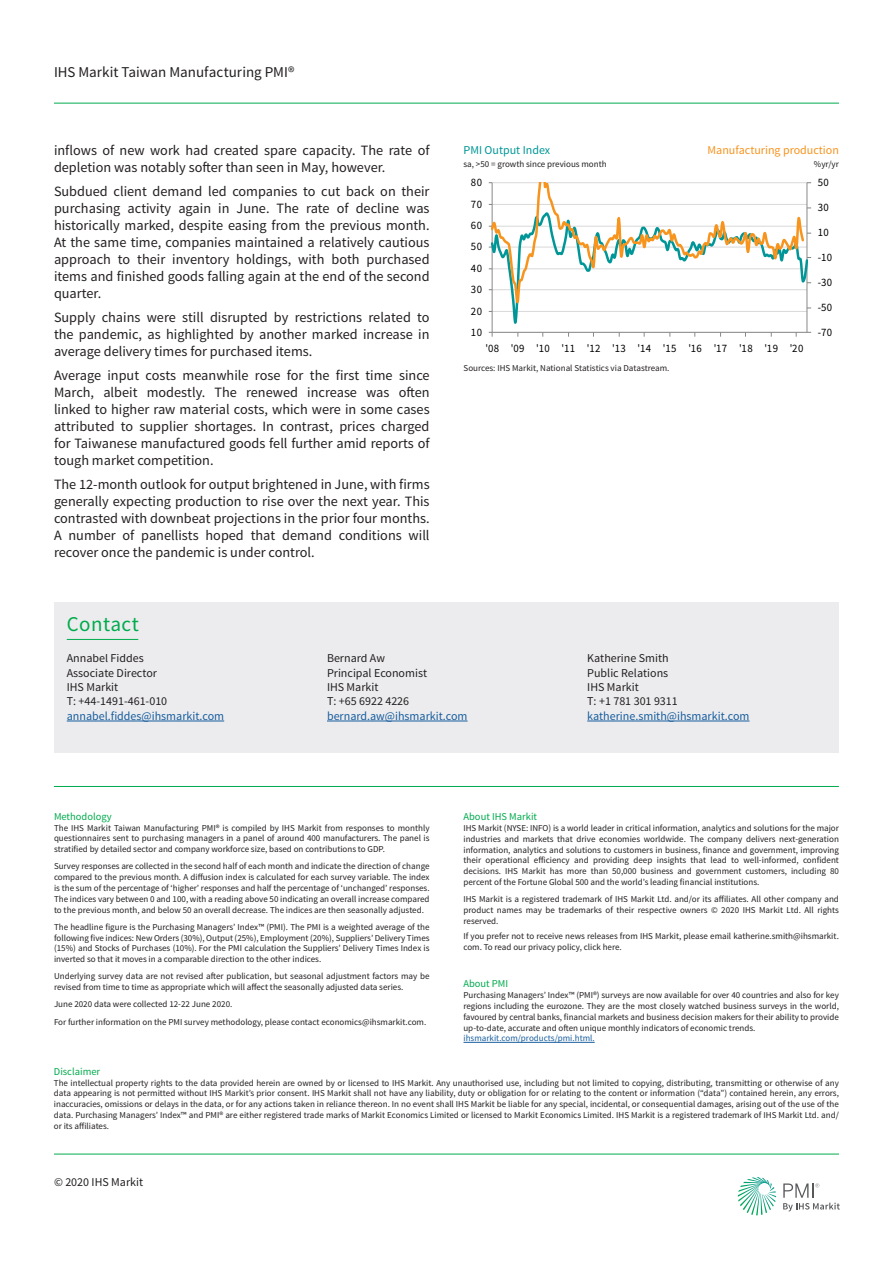
<style>
.page{position:relative;width:893px;height:1263px;background:#fff}
.page>*{position:absolute;margin:0;border:0;box-sizing:border-box;transform-origin:0 0}
.Section_header{font:21px "Source Sans Pro";letter-spacing:.025em;color:#00ab4d}
.t1{font:15px "Source Sans Pro";color:#231f20}
.Body_copy_2{font:14.25px/17.1px "Source Sans Pro";color:#231f20;text-align:justify}
.Chart_title{font:12px "Source Sans Pro";color:#231f20}
.Chart_title-2{font:12px "Source Sans Pro";color:#175d9e}
.Chart_title-3{font:12px "Source Sans Pro";color:#f7931d}
.Chart_title-4{font:12px "Source Sans Pro";color:#009696}
.t2{font:11.25px "Source Sans Pro";letter-spacing:.04em;color:#000;scale:.96 1}
.Boiler_subheader{font:10.5px "Source Sans Pro";color:#00ab4d}
.Boiler{font:9px/10.8px "Source Sans Pro";color:#231f20;text-align:justify}
.Axis_title{font:9px "Source Sans Pro";color:#231f20}
.Boiler-2{font:9px "Source Sans Pro";color:#175d9e}
</style>
<div class="page">
<hr style="left:54px;top:103px;width:785px;height:1px;background:#00ab4d">
<svg style="left:738px;top:1177px;width:38px;height:38px"></svg>
<svg style="left:783px;top:1183px;width:57px;height:28px"></svg>
<hr style="left:54px;top:1154px;width:785px;height:1px;background:#00ab4d">
<hr style="left:54px;top:786px;width:785px;height:1px;background:#00ab4d">
<hr style="left:806px;top:183px;width:1px;height:149px;background:#868686">
<hr style="left:492px;top:183px;width:1px;height:149px;background:#868686">
<hr style="left:492px;top:332px;width:315px;height:1px;background:#868686">
<svg style="left:489px;top:332px;width:4px;height:5px"></svg>
<svg style="left:489px;top:182px;width:322px;height:142px"></svg>
<div style="left:54px;top:653px;width:785px;height:100px;background:#ececee"></div>
<hr style="left:67px;top:721px;width:157px;height:1px;background:#175d9e">
<hr style="left:327px;top:721px;width:141px;height:1px;background:#175d9e">
<hr style="left:587px;top:721px;width:162px;height:1px;background:#175d9e">
<div style="left:54px;top:602px;width:785px;height:51px;background:#ececee"></div>
<hr style="left:67px;top:639px;width:71px;height:1px;background:#00ab4d">
<hr style="left:463px;top:1042px;width:132px;height:1px;background:#175d9e">
<h2 class="t1" style="left:54px;top:63px;width:242px">IHS Markit Taiwan Manufacturing PMI®</h2>
<p class="Body_copy_2" style="left:54px;top:142px;width:377px">inflows of new work had created spare capacity. The rate of depletion was notably softer than seen in May, however.</p>
<p class="Body_copy_2" style="left:54px;top:183px;width:377px">Subdued client demand led companies to cut back on their purchasing activity again in June. The rate of decline was historically marked, despite easing from the previous month.<br>At the same time, companies maintained a relatively cautious approach to their inventory holdings, with both purchased items and finished goods falling again at the end of the second quarter.</p>
<p class="Body_copy_2" style="left:54px;top:309px;width:377px">Supply chains were still disrupted by restrictions related to the pandemic, as highlighted by another marked increase in average delivery times for purchased items.</p>
<p class="Body_copy_2" style="left:54px;top:367px;width:377px">Average input costs meanwhile rose for the first time since March, albeit modestly. The renewed increase was often linked to higher raw material costs, which were in some cases attributed to supplier shortages. In contrast, prices charged for Taiwanese manufactured goods fell further amid reports of tough market competition.</p>
<p class="Body_copy_2" style="left:54px;top:476px;width:377px">The 12-month outlook for output brightened in June, with firms generally expecting production to rise over the next year. This contrasted with downbeat projections in the prior four months.<br>A number of panellists hoped that demand conditions will recover once the pandemic is under control.</p>
<p class="Section_header" style="left:67px;top:611px;width:74px">Contact</p>
<p class="Chart_title-4" style="left:464px;top:142px;width:88px">PMI Output Index</p>
<p class="Axis_title" style="left:463px;top:159px;width:145px">sa, &gt;50 = growth since previous month</p>
<p class="t2" style="left:471px;top:176px;width:13px">80</p>
<p class="t2" style="left:471px;top:197px;width:13px">70</p>
<p class="t2" style="left:471px;top:218px;width:13px">60</p>
<p class="t2" style="left:471px;top:240px;width:13px">50</p>
<p class="t2" style="left:471px;top:261px;width:13px">40</p>
<p class="t2" style="left:471px;top:282px;width:13px">30</p>
<p class="t2" style="left:471px;top:304px;width:13px">20</p>
<p class="t2" style="left:471px;top:325px;width:13px">10</p>
<p class="Chart_title-3" style="left:708px;top:142px;width:133px">Manufacturing production</p>
<p class="Axis_title" style="left:814px;top:159px;width:26px">%yr/yr</p>
<p class="t2" style="left:818px;top:176px;width:13px">50</p>
<p class="t2" style="left:818px;top:201px;width:13px">30</p>
<p class="t2" style="left:818px;top:226px;width:13px">10</p>
<p class="t2" style="left:818px;top:250px;width:17px">-10</p>
<p class="t2" style="left:818px;top:275px;width:17px">-30</p>
<p class="t2" style="left:818px;top:300px;width:17px">-50</p>
<p class="t2" style="left:818px;top:325px;width:17px">-70</p>
<p class="t2" style="left:486px;top:341px;width:333px">'08 '09 '10 '11 '12 '13 '14 '15 '16 '17 '18 '19 '20</p>
<p class="Axis_title" style="left:464px;top:362px;width:207px">Sources: IHS Markit, National Statistics via Datastream.</p>
<p class="Chart_title" style="left:67px;top:651px;width:78px">Annabel Fiddes</p>
<p class="Chart_title" style="left:67px;top:665px;width:92px">Associate Director</p>
<p class="Chart_title" style="left:67px;top:679px;width:53px">IHS Markit</p>
<p class="Chart_title" style="left:67px;top:694px;width:102px">T: +44-1491-461-010</p>
<p class="Chart_title-2" style="left:67px;top:708px;width:159px">annabel.fiddes@ihsmarkit.com</p>
<p class="Chart_title" style="left:327px;top:651px;width:59px">Bernard Aw</p>
<p class="Chart_title" style="left:327px;top:665px;width:102px">Principal Economist</p>
<p class="Chart_title" style="left:327px;top:679px;width:53px">IHS Markit</p>
<p class="Chart_title" style="left:327px;top:694px;width:84px">T: +65 6922 4226</p>
<p class="Chart_title-2" style="left:327px;top:708px;width:142px">bernard.aw@ihsmarkit.com</p>
<p class="Chart_title" style="left:587px;top:651px;width:83px">Katherine Smith</p>
<p class="Chart_title" style="left:587px;top:665px;width:82px">Public Relations</p>
<p class="Chart_title" style="left:587px;top:679px;width:53px">IHS Markit</p>
<p class="Chart_title" style="left:587px;top:694px;width:92px">T: +1 781 301 9311</p>
<p class="Chart_title-2" style="left:587px;top:708px;width:164px">katherine.smith@ihsmarkit.com</p>
<p class="Boiler_subheader" style="left:54px;top:809px;width:59px">Methodology</p>
<p class="Boiler" style="left:54px;top:822px;width:377px">The IHS Markit Taiwan Manufacturing PMI® is compiled by IHS Markit from responses to monthly questionnaires sent to purchasing managers in a panel of around 400 manufacturers. The panel is stratified by detailed sector and company workforce size, based on contributions to GDP.</p>
<p class="Boiler" style="left:54px;top:861px;width:377px">Survey responses are collected in the second half of each month and indicate the direction of change compared to the previous month. A diffusion index is calculated for each survey variable. The index is the sum of the percentage of ‘higher’ responses and half the percentage of ‘unchanged’ responses.<br>The indices vary between 0 and 100, with a reading above 50 indicating an overall increase compared to the previous month, and below 50 an overall decrease. The indices are then seasonally adjusted.</p>
<p class="Boiler" style="left:54px;top:921px;width:377px">The headline figure is the Purchasing Managers’ Index™ (PMI). The PMI is a weighted average of the following five indices: New Orders (30%), Output (25%), Employment (20%), Suppliers’ Delivery Times (15%) and Stocks of Purchases (10%). For the PMI calculation the Suppliers’ Delivery Times Index is inverted so that it moves in a comparable direction to the other indices.</p>
<p class="Boiler" style="left:54px;top:971px;width:377px">Underlying survey data are not revised after publication, but seasonal adjustment factors may be revised from time to time as appropriate which will affect the seasonally adjusted data series.</p>
<p class="Boiler" style="left:54px;top:999px;width:180px">June 2020 data were collected 12-22 June 2020.</p>
<p class="Boiler" style="left:54px;top:1016px;width:374px">For further information on the PMI survey methodology, please contact economics@ihsmarkit.com.</p>
<p class="Boiler_subheader" style="left:463px;top:810px;width:75px">About IHS Markit</p>
<p class="Boiler" style="left:463px;top:823px;width:377px">IHS Markit (NYSE: INFO) is a world leader in critical information, analytics and solutions for the major industries and markets that drive economies worldwide. The company delivers next-generation information, analytics and solutions to customers in business, finance and government, improving their operational efficiency and providing deep insights that lead to well-informed, confident decisions. IHS Markit has more than 50,000 business and government customers, including 80 percent of the Fortune Global 500 and the world’s leading financial institutions.</p>
<p class="Boiler" style="left:463px;top:894px;width:377px">IHS Markit is a registered trademark of IHS Markit Ltd. and/or its affiliates. All other company and product names may be trademarks of their respective owners © 2020 IHS Markit Ltd. All rights reserved.</p>
<p class="Boiler" style="left:463px;top:931px;width:377px">If you prefer not to receive news releases from IHS Markit, please email katherine.smith@ihsmarkit. com. To read our privacy policy, click here.</p>
<p class="Boiler_subheader" style="left:463px;top:977px;width:46px">About PMI</p>
<p class="Boiler" style="left:463px;top:990px;width:377px">Purchasing Managers’ Index™ (PMI®) surveys are now available for over 40 countries and also for key regions including the eurozone. They are the most closely watched business surveys in the world, favoured by central banks, financial markets and business decision makers for their ability to provide up-to-date, accurate and often unique monthly indicators of economic trends.</p>
<p class="Boiler-2" style="left:463px;top:1033px;width:133px">ihsmarkit.com/products/pmi.html.</p>
<p class="Boiler_subheader" style="left:54px;top:1065px;width:48px">Disclaimer</p>
<p class="Boiler" style="left:54px;top:1077px;width:787px">The intellectual property rights to the data provided herein are owned by or licensed to IHS Markit. Any unauthorised use, including but not limited to copying, distributing, transmitting or otherwise of any data appearing is not permitted without IHS Markit’s prior consent. IHS Markit shall not have any liability, duty or obligation for or relating to the content or information (“data”) contained herein, any errors, inaccuracies, omissions or delays in the data, or for any actions taken in reliance thereon. In no event shall IHS Markit be liable for any special, incidental, or consequential damages, arising out of the use of the data. Purchasing Managers’ Index™ and PMI® are either registered trade marks of Markit Economics Limited or licensed to Markit Economics Limited. IHS Markit is a registered trademark of IHS Markit Ltd. and/ or its affiliates.</p>
<h3 class="Chart_title" style="left:54px;top:1175px;width:91px">© 2020 IHS Markit</h3>
</div>
